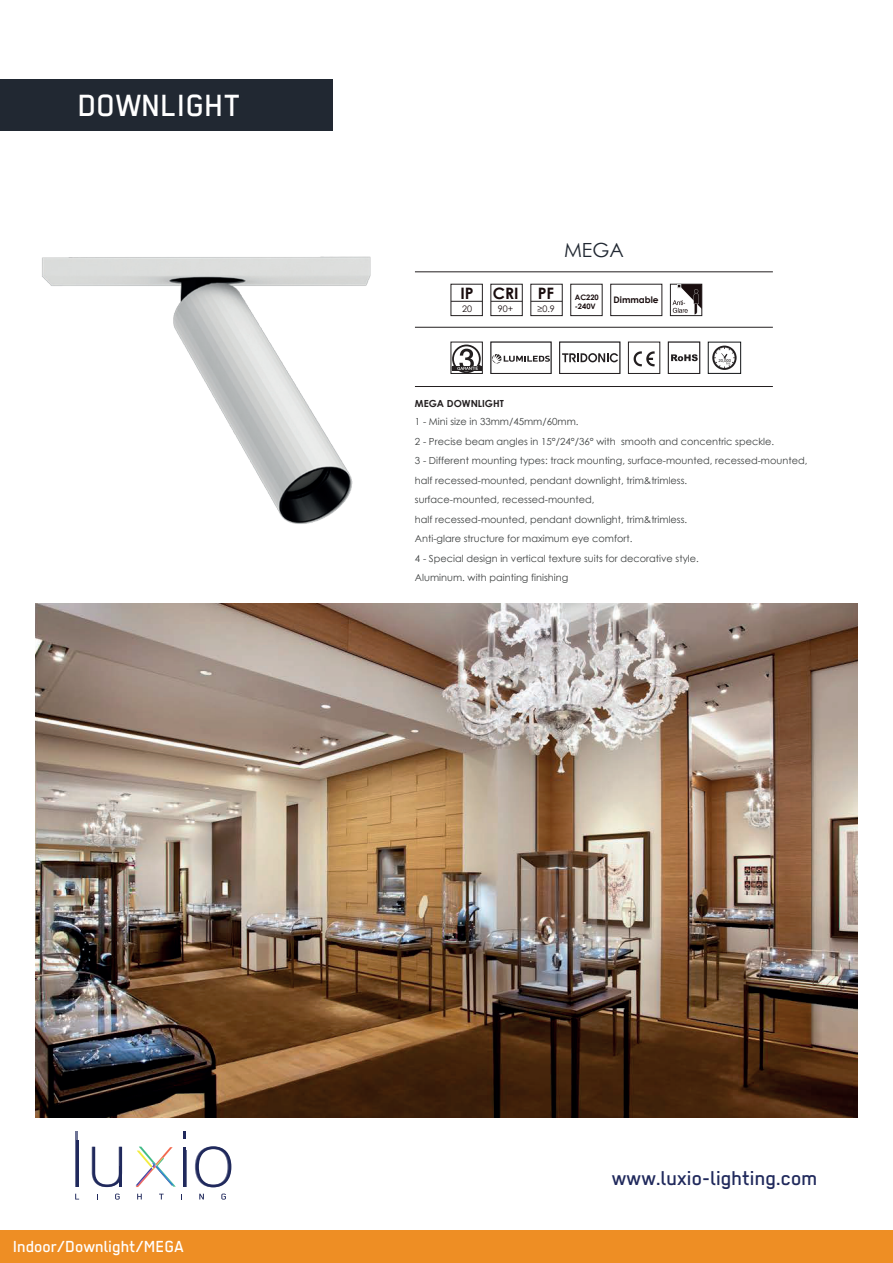
<style>
.page{position:relative;width:893px;height:1263px;background:#fff}
.page>*{position:absolute;margin:0;border:0;box-sizing:border-box;transform-origin:0 0}
.t1{font:500 34.5px "Regular";color:#fff}
.t2{font:500 22.5px "Regular";color:#20295c}
.t3{font:19.5px "Century Gothic";color:#212832}
.t4{font:500 18px "Regular";color:#fff}
.t5{font:700 15.75px "Century Gothic";color:#190d0e}
.t6{font:9.75px/19.5px "Century Gothic";color:#3e4141}
.t7{font:700 9.75px "Century Gothic";color:#231f20}
.t8{font:9px "Century Gothic";color:#190d0e}
.t9{font:700 9px "Century Gothic";color:#190d0e}
.t10{font:700 7.5px "Century Gothic";color:#190d0e}
.t11{font:4.5px "Myriad Pro";color:#231f20}
</style>
<div class="page">
<div style="left:610px;top:284px;width:52px;height:32px;border:1px solid #231f20"></div>
<div style="left:0;top:79px;width:333px;height:51px;background:#212832"></div>
<div style="left:1px;top:1230px;width:892px;height:33px;background:#ee8e24"></div>
<svg style="left:136px;top:1147px;width:40px;height:40px"></svg>
<hr style="left:183px;top:1147px;width:2px;height:40px;background:#20295c">
<hr style="left:76px;top:1140px;width:3px;height:47px;background:#20295c">
<hr style="left:75px;top:1131px;width:3px;height:56px;background:#20295c">
<svg style="left:92px;top:1147px;width:30px;height:40px"></svg>
<hr style="left:120px;top:1167px;width:2px;height:20px;background:#20295c">
<hr style="left:184px;top:1150px;width:2px;height:37px;background:#20295c">
<svg style="left:183px;top:1131px;width:2px;height:8px"></svg>
<svg style="left:195px;top:1146px;width:36px;height:41px"></svg>
<svg style="left:75px;top:1194px;width:4px;height:5px"></svg>
<svg style="left:115px;top:1193px;width:5px;height:6px"></svg>
<svg style="left:137px;top:1194px;width:5px;height:5px"></svg>
<svg style="left:159px;top:1194px;width:5px;height:5px"></svg>
<svg style="left:199px;top:1194px;width:5px;height:5px"></svg>
<svg style="left:221px;top:1193px;width:5px;height:6px"></svg>
<hr style="left:415px;top:386px;width:358px;height:1px;background:#231f20">
<hr style="left:415px;top:327px;width:358px;height:1px;background:#231f20">
<hr style="left:415px;top:271px;width:358px;height:1px;background:#231f20">
<div style="left:708px;top:342px;width:33px;height:32px;border:1px solid #111416"></div>
<svg style="left:712px;top:346px;width:25px;height:24px"></svg>
<div style="left:628px;top:342px;width:32px;height:32px;border:1px solid #231f20"></div>
<svg style="left:634px;top:351px;width:21px;height:15px"></svg>
<div style="left:668px;top:342px;width:32px;height:32px;border:1px solid #231f20"></div>
<svg style="left:671px;top:354px;width:27px;height:7px"></svg>
<div style="left:451px;top:342px;width:32px;height:32px;border:1px solid #231f20"></div>
<svg style="left:452px;top:345px;width:30px;height:28px"></svg>
<div style="left:559px;top:342px;width:61px;height:32px;border:1px solid #231f20"></div>
<svg style="left:562px;top:353px;width:56px;height:9px"></svg>
<div style="left:570px;top:284px;width:32px;height:32px;border:1px solid #231f20"></div>
<div style="left:451px;top:284px;width:32px;height:32px;border:1px solid #231f20"></div>
<hr style="left:451px;top:301px;width:31px;height:1px;background:#231f20">
<hr style="left:531px;top:301px;width:31px;height:1px;background:#231f20">
<hr style="left:491px;top:301px;width:31px;height:1px;background:#231f20">
<div style="left:670px;top:284px;width:32px;height:32px;border:1px solid #231f20"></div>
<svg style="left:672px;top:284px;width:30px;height:31px"></svg>
<img style="left:35px;top:604px;width:823px;height:514px">
<div style="left:491px;top:342px;width:60px;height:32px;border:1px solid #231f20"></div>
<svg style="left:492px;top:354px;width:58px;height:9px"></svg>
<img style="left:42px;top:256px;width:329px;height:268px">
<h1 class="t1" style="left:78px;top:86px;width:164px">DOWNLIGHT</h1>
<h3 class="t3" style="left:564px;top:236px;width:61px">MEGA</h3>
<h3 class="t5" style="left:460px;top:281px;width:15px">IP</h3>
<h3 class="t5" style="left:493px;top:281px;width:27px">CRI</h3>
<h3 class="t5" style="left:538px;top:281px;width:18px">PF</h3>
<p class="t10" style="left:575px;top:292px;width:25px">AC220</p>
<p class="t8" style="left:462px;top:302px;width:11px">20</p>
<p class="t10" style="left:575px;top:301px;width:22px">-240V</p>
<p class="t8" style="left:498px;top:302px;width:17px">90+</p>
<p class="t8" style="left:538px;top:302px;width:19px">≥0.9</p>
<p class="t9" style="left:614px;top:293px;width:47px">Dimmable</p>
<p class="t11" style="left:718px;top:358px;width:14px">20,000</p>
<p class="t7" style="left:415px;top:396px;width:90px">MEGA DOWNLIGHT</p>
<p class="t6" style="left:415px;top:412px;width:394px">1 - Mini size in 33mm/45mm/60mm.<br>2 - Precise beam angles in 15°/24°/36° with smooth and concentric speckle.<br>3 - Different mounting types: track mounting, surface-mounted, recessed-mounted, half recessed-mounted, pendant downlight, trim&amp;trimless.<br>surface-mounted, recessed-mounted,<br>half recessed-mounted, pendant downlight, trim&amp;trimless.<br>Anti-glare structure for maximum eye comfort.<br>4 - Special design in vertical texture suits for decorative style.<br>Aluminum. with painting finishing</p>
<h3 class="t4" style="left:13px;top:1236px;width:173px">Indoor/Downlight/MEGA</h3>
<h2 class="t2" style="left:612px;top:1165px;width:207px">www.luxio-lighting.com</h2>
</div>
